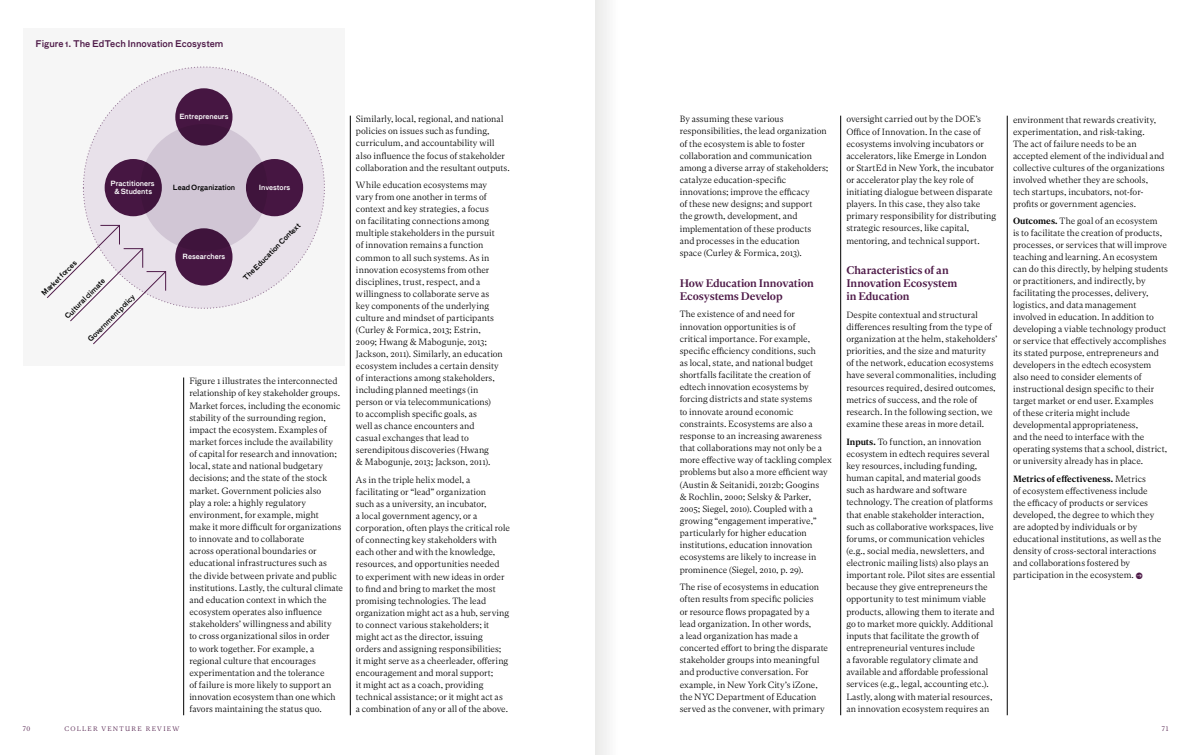
<style>
.page{position:relative;width:1191px;height:755px;background:#fff}
.page>*{position:absolute;margin:0;border:0;box-sizing:border-box;transform-origin:0 0}
.t1{font:500 11px/13px "Independent Text";letter-spacing:-.005em;color:#4e1a48}
.t2{font:300 9px/12.1px "Independent Text";letter-spacing:.005em;color:#000}
.t3{font:500 9px "Bau";letter-spacing:-.005em;color:#4e1a48}
.t4{font:500 7px "Bau";letter-spacing:-.005em;color:#000}
.t5{font:500 7px/8px "Bau";letter-spacing:-.005em;color:#fff;text-align:center}
.t6{font:300 6.5px "Independent Text";letter-spacing:.2em;color:#4e1a48}
.s1{font-weight:500}
.s2{color:#4e1a48}
</style>
<div class="page">
<hr style="left:1007px;top:116px;width:1px;height:598px;background:#000">
<hr style="left:183px;top:377px;width:1px;height:337px;background:#000">
<hr style="left:350px;top:116px;width:1px;height:598px;background:#000">
<hr style="left:840px;top:116px;width:1px;height:598px;background:#000">
<div style="left:23px;top:28px;width:322px;height:338px;background:#f6f6f6"></div>
<div style="left:83px;top:67px;width:241px;height:241px;background:#e8e1ea;border-radius:50%"></div>
<div style="left:140px;top:124px;width:127px;height:127px;background:#d1c6d5;border-radius:50%"></div>
<div style="left:175px;top:88px;width:57px;height:57px;background:#461642;border-radius:50%"></div>
<div style="left:105px;top:159px;width:57px;height:57px;background:#461642;border-radius:50%"></div>
<div style="left:175px;top:228px;width:57px;height:57px;background:#461642;border-radius:50%"></div>
<div style="left:246px;top:159px;width:57px;height:57px;background:#461642;border-radius:50%"></div>
<svg style="left:47px;top:225px;width:119px;height:119px"></svg>
<div style="left:595px;top:0;width:44px;height:754px;background:linear-gradient(to right,#efefee,#fff)"></div>
<p class="t3" style="left:35px;top:38px;width:190px">Figure 1. The EdTech Innovation Ecosystem</p>
<p class="t5" style="left:110px;top:179px;width:46px">Practitioners &amp; Students</p>
<p class="t4" style="left:40px;top:291px;width:48px;rotate:-45deg">Market forces</p>
<p class="t4" style="left:63px;top:314px;width:55px;rotate:-45deg">Cultural climate</p>
<p class="t4" style="left:86px;top:337px;width:65px;rotate:-45deg">Government policy</p>
<p class="t5" style="left:179px;top:112px;width:51px">Entrepreneurs</p>
<p class="t4" style="left:173px;top:183px;width:64px">Lead Organization</p>
<p class="t5" style="left:259px;top:183px;width:33px">Investors</p>
<p class="t5" style="left:182px;top:252px;width:44px">Researchers</p>
<p class="t4" style="left:241px;top:276px;width:79px;rotate:-45deg">The Education Context</p>
<p class="t2" style="left:189px;top:375px;width:155px">Figure 1 illustrates the interconnected relationship of key stakeholder groups.<br>Market forces, including the economic stability of the surrounding region, impact the ecosystem. Examples of market forces include the availability<br>of capital for research and innovation; local, state and national budgetary decisions; and the state of the stock market. Government policies also<br>play a role: a highly regulatory environment, for example, might<br>make it more difficult for organizations to innovate and to collaborate<br>across operational boundaries or educational infrastructures such as<br>the divide between private and public institutions. Lastly, the cultural climate and education context in which the ecosystem operates also influence stakeholders’ willingness and ability<br>to cross organizational silos in order<br>to work together. For example, a regional culture that encourages experimentation and the tolerance<br>of failure is more likely to support an innovation ecosystem than one which favors maintaining the status quo.</p>
<p class="t2" style="left:356px;top:113px;width:155px">Similarly, local, regional, and national policies on issues such as funding, curriculum, and accountability will also influence the focus of stakeholder collaboration and the resultant outputs.</p>
<p class="t2" style="left:356px;top:179px;width:148px">While education ecosystems may vary from one another in terms of context and key strategies, a focus<br>on facilitating connections among multiple stakeholders in the pursuit of innovation remains a function common to all such systems. As in innovation ecosystems from other disciplines, trust, respect, and a willingness to collaborate serve as key components of the underlying culture and mindset of participants (Curley &amp; Formica, 2013; Estrin, 2009; Hwang &amp; Mabogunje, 2013; Jackson, 2011). Similarly, an education ecosystem includes a certain density of interactions among stakeholders, including planned meetings (in person or via telecommunications)<br>to accomplish specific goals, as<br>well as chance encounters and<br>casual exchanges that lead to serendipitous discoveries (Hwang<br>&amp; Mabogunje, 2013; Jackson, 2011).</p>
<p class="t2" style="left:356px;top:474px;width:155px">As in the triple helix model, a facilitating or “lead” organization<br>such as a university, an incubator,<br>a local government agency, or a corporation, often plays the critical role of connecting key stakeholders with each other and with the knowledge, resources, and opportunities needed<br>to experiment with new ideas in order to find and bring to market the most promising technologies. The lead organization might act as a hub, serving to connect various stakeholders; it might act as the director, issuing orders and assigning responsibilities;<br>it might serve as a cheerleader, offering encouragement and moral support;<br>it might act as a coach, providing technical assistance; or it might act as<br>a combination of any or all of the above.</p>
<p class="t2" style="left:679px;top:113px;width:150px">By assuming these various responsibilities, the lead organization of the ecosystem is able to foster collaboration and communication among a diverse array of stakeholders; catalyze education-specific innovations; improve the efficacy<br>of these new designs; and support<br>the growth, development, and implementation of these products<br>and processes in the education<br>space (Curley &amp; Formica, 2013).</p>
<p class="t1" style="left:679px;top:276px;width:135px">How Education Innovation<br>Ecosystems Develop</p>
<p class="t2" style="left:679px;top:308px;width:154px">The existence of and need for innovation opportunities is of<br>critical importance. For example, specific efficiency conditions, such<br>as local, state, and national budget shortfalls facilitate the creation of edtech innovation ecosystems by forcing districts and state systems<br>to innovate around economic constraints. Ecosystems are also a response to an increasing awareness that collaborations may not only be a more effective way of tackling complex problems but also a more efficient way (Austin &amp; Seitanidi, 2012b; Googins<br>&amp; Rochlin, 2000; Selsky &amp; Parker, 2005; Siegel, 2010). Coupled with a growing “engagement imperative,” particularly for higher education institutions, education innovation ecosystems are likely to increase in prominence (Siegel, 2010, p. 29).</p>
<p class="t2" style="left:679px;top:581px;width:150px">The rise of ecosystems in education often results from specific policies<br>or resource flows propagated by a<br>lead organization. In other words,<br>a lead organization has made a concerted effort to bring the disparate stakeholder groups into meaningful and productive conversation. For example, in New York City’s iZone, the NYC Department of Education served as the convener, with primary</p>
<p class="t2" style="left:846px;top:113px;width:151px">oversight carried out by the DOE’s Office of Innovation. In the case of ecosystems involving incubators or accelerators, like Emerge in London or StartEd in New York, the incubator or accelerator play the key role of initiating dialogue between disparate players. In this case, they also take primary responsibility for distributing strategic resources, like capital, mentoring, and technical support.</p>
<p class="t1" style="left:846px;top:264px;width:112px">Characteristics of an<br>Innovation Ecosystem in Education</p>
<p class="t2" style="left:846px;top:308px;width:152px">Despite contextual and structural differences resulting from the type of organization at the helm, stakeholders’ priorities, and the size and maturity<br>of the network, education ecosystems have several commonalities, including resources required, desired outcomes, metrics of success, and the role of research. In the following section, we examine these areas in more detail.</p>
<p class="t2" style="left:846px;top:435px;width:150px"><span class="s1">Inputs.</span> To function, an innovation ecosystem in edtech requires several key resources, including funding, human capital, and material goods such as hardware and software technology. The creation of platforms that enable stakeholder interaction, such as collaborative workspaces, live forums, or communication vehicles (e.g., social media, newsletters, and electronic mailing lists) also plays an important role. Pilot sites are essential because they give entrepreneurs the opportunity to test minimum viable products, allowing them to iterate and go to market more quickly. Additional inputs that facilitate the growth of entrepreneurial ventures include<br>a favorable regulatory climate and available and affordable professional services (e.g., legal, accounting etc.).<br>Lastly, along with material resources, an innovation ecosystem requires an</p>
<p class="t2" style="left:1013px;top:113px;width:153px">environment that rewards creativity, experimentation, and risk-taking.<br>The act of failure needs to be an accepted element of the individual and collective cultures of the organizations involved whether they are schools, tech startups, incubators, not-for&shy;profits or government agencies.</p>
<p class="t2" style="left:1013px;top:215px;width:156px"><span class="s1">Outcomes.</span> The goal of an ecosystem<br>is to facilitate the creation of products, processes, or services that will improve teaching and learning. An ecosystem can do this directly, by helping students or practitioners, and indirectly, by facilitating the processes, delivery, logistics, and data management involved in education. In addition to developing a viable technology product or service that effectively accomplishes its stated purpose, entrepreneurs and developers in the edtech ecosystem also need to consider elements of instructional design specific to their target market or end user. Examples<br>of these criteria might include developmental appropriateness,<br>and the need to interface with the operating systems that a school, district, or university already has in place.</p>
<p class="t2" style="left:1013px;top:472px;width:150px"><span class="s1">Metrics of effectiveness.</span> Metrics<br>of ecosystem effectiveness include the efficacy of products or services developed, the degree to which they are adopted by individuals or by educational institutions, as well as the density of cross-sectoral interactions and collaborations fostered by participation in the ecosystem. <span class="s2">•</span></p>
<p class="t6" style="left:23px;top:724px;width:9px">70</p>
<p class="t6" style="left:64px;top:724px;width:117px">COLLER VENTURE REVIEW</p>
<p class="t6" style="left:1161px;top:724px;width:8px">71</p>
</div>
